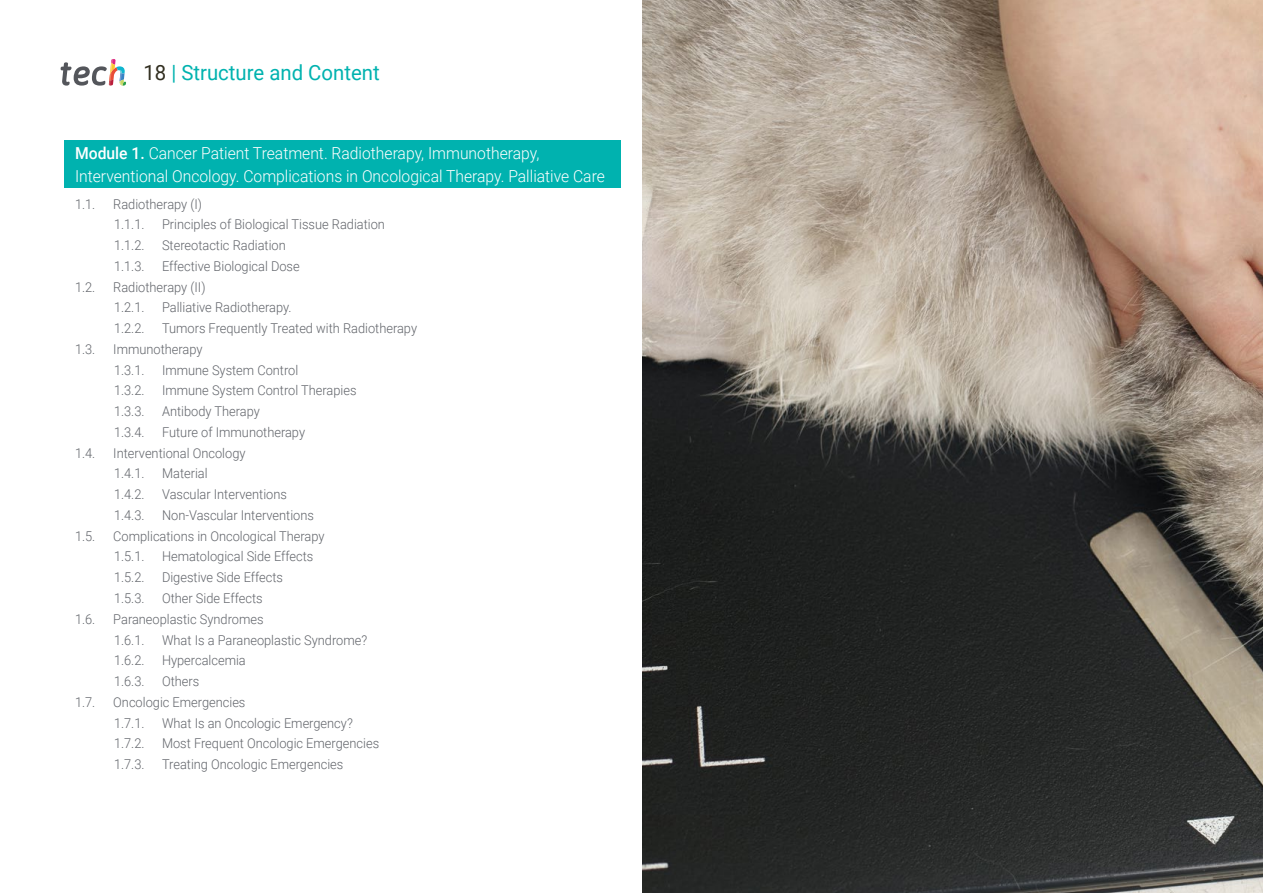
<style>
.page{position:relative;width:1263px;height:893px;background:#fff}
.page>*{position:absolute;margin:0;border:0;box-sizing:border-box;transform-origin:0 0}
.t1{font:21px "Roboto";color:#00b2af}
.t2{font:300 16.5px/22.5px "Roboto";color:#fff;scale:.95 1}
.t3{font:300 13.5px/20.7px "Roboto";color:#61646a;scale:.95 1}
.s1{color:#312e20}
.s2{font-weight:500}
</style>
<div class="page">
<div style="left:64px;top:140px;width:557px;height:48px;background:#00b2af"></div>
<svg style="left:61px;top:59px;width:65px;height:27px"></svg>
<img style="left:642px;top:0;width:621px;height:893px">
<h1 class="t1" style="left:144px;top:57px;width:238px"><span class="s1">18</span> | Structure and Content</h1>
<p class="t2" style="left:75px;top:141px;width:559px"><span class="s2">Module 1.</span> Cancer Patient Treatment. Radiotherapy, Immunotherapy,<br>Interventional Oncology. Complications in Oncological Therapy. Palliative Care</p>
<p class="t3" style="left:75px;top:193px;width:23px">1.1.</p>
<p class="t3" style="left:113px;top:193px;width:95px">Radiotherapy (I)<br>1.1.1.</p>
<p class="t3" style="left:162px;top:214px;width:236px">Principles of Biological Tissue Radiation</p>
<p class="t3" style="left:114px;top:235px;width:34px">1.1.2.</p>
<p class="t3" style="left:162px;top:235px;width:132px">Stereotactic Radiation</p>
<p class="t3" style="left:114px;top:255px;width:34px">1.1.3.</p>
<p class="t3" style="left:162px;top:255px;width:146px">Effective Biological Dose</p>
<p class="t3" style="left:75px;top:276px;width:23px">1.2.</p>
<p class="t3" style="left:113px;top:276px;width:99px">Radiotherapy (II)<br>1.2.1.</p>
<p class="t3" style="left:162px;top:297px;width:138px">Palliative Radiotherapy.</p>
<p class="t3" style="left:114px;top:318px;width:34px">1.2.2.</p>
<p class="t3" style="left:162px;top:318px;width:270px">Tumors Frequently Treated with Radiotherapy</p>
<p class="t3" style="left:75px;top:338px;width:23px">1.3.</p>
<p class="t3" style="left:113px;top:338px;width:95px">Immunotherapy<br>1.3.1.</p>
<p class="t3" style="left:162px;top:359px;width:145px">Immune System Control</p>
<p class="t3" style="left:114px;top:380px;width:34px">1.3.2.</p>
<p class="t3" style="left:162px;top:380px;width:206px">Immune System Control Therapies</p>
<p class="t3" style="left:114px;top:401px;width:34px">1.3.3.</p>
<p class="t3" style="left:162px;top:401px;width:104px">Antibody Therapy</p>
<p class="t3" style="left:114px;top:421px;width:34px">1.3.4.</p>
<p class="t3" style="left:162px;top:421px;width:152px">Future of Immunotherapy</p>
<p class="t3" style="left:75px;top:442px;width:23px">1.4.</p>
<p class="t3" style="left:113px;top:442px;width:141px">Interventional Oncology<br>1.4.1.</p>
<p class="t3" style="left:162px;top:463px;width:50px">Material</p>
<p class="t3" style="left:114px;top:484px;width:34px">1.4.2.</p>
<p class="t3" style="left:162px;top:484px;width:133px">Vascular Interventions</p>
<p class="t3" style="left:114px;top:504px;width:34px">1.4.3.</p>
<p class="t3" style="left:162px;top:504px;width:161px">Non-Vascular Interventions</p>
<p class="t3" style="left:75px;top:525px;width:23px">1.5.</p>
<p class="t3" style="left:113px;top:525px;width:224px">Complications in Oncological Therapy<br>1.5.1.</p>
<p class="t3" style="left:162px;top:546px;width:161px">Hematological Side Effects</p>
<p class="t3" style="left:114px;top:567px;width:34px">1.5.2.</p>
<p class="t3" style="left:162px;top:567px;width:129px">Digestive Side Effects</p>
<p class="t3" style="left:114px;top:587px;width:34px">1.5.3.</p>
<p class="t3" style="left:162px;top:587px;width:107px">Other Side Effects</p>
<p class="t3" style="left:75px;top:608px;width:23px">1.6.</p>
<p class="t3" style="left:113px;top:608px;width:160px">Paraneoplastic Syndromes<br>1.6.1.</p>
<p class="t3" style="left:162px;top:629px;width:218px">What Is a Paraneoplastic Syndrome?</p>
<p class="t3" style="left:114px;top:650px;width:34px">1.6.2.</p>
<p class="t3" style="left:162px;top:650px;width:90px">Hypercalcemia</p>
<p class="t3" style="left:114px;top:670px;width:34px">1.6.3.</p>
<p class="t3" style="left:162px;top:670px;width:41px">Others</p>
<p class="t3" style="left:75px;top:691px;width:23px">1.7.</p>
<p class="t3" style="left:113px;top:691px;width:141px">Oncologic Emergencies<br>1.7.1.</p>
<p class="t3" style="left:162px;top:712px;width:202px">What Is an Oncologic Emergency?</p>
<p class="t3" style="left:114px;top:733px;width:34px">1.7.2.</p>
<p class="t3" style="left:162px;top:733px;width:230px">Most Frequent Oncologic Emergencies</p>
<p class="t3" style="left:114px;top:753px;width:34px">1.7.3.</p>
<p class="t3" style="left:162px;top:753px;width:192px">Treating Oncologic Emergencies</p>
</div>
